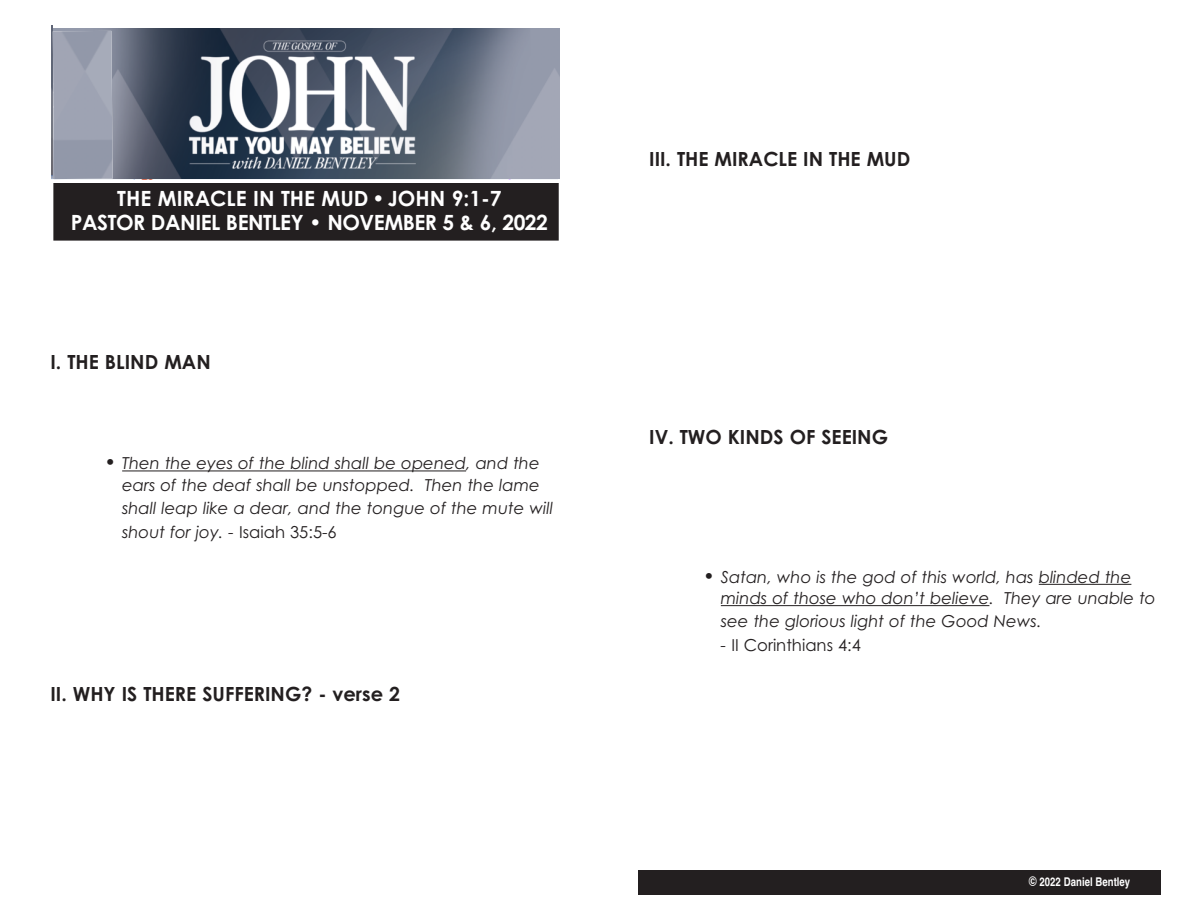
<style>
.page{position:relative;width:1188px;height:918px;background:#fff}
.page>*{position:absolute;margin:0;border:0;box-sizing:border-box;transform-origin:0 0}
.t1{font:700 21px/23.9px "Century Gothic";letter-spacing:-.02em;color:#fff;text-align:center}
.t2{font:700 19.5px "Century Gothic";color:#231f20}
.t3{font:italic 16.5px/21.3px "Century Gothic";color:#231f20}
.t4{font:16.5px "Century Gothic";color:#231f20}
.t5{font:700 12px "Helvetica";color:#fff;scale:.8 1}
.s1{font-weight:700;font-style:normal;font-size:19.5px}
.s2{font-style:normal}
.s3{font-style:italic}
.s4{font-size:13.5px}
</style>
<div class="page">
<hr style="left:122px;top:470px;width:344px;height:1px;background:#231f20">
<div style="left:53px;top:166px;width:506px;height:75px;background:#231f20"></div>
<div style="left:638px;top:870px;width:523px;height:25px;background:#231f20"></div>
<div style="left:52px;top:25px;width:516px;height:157px;background:#fff"></div>
<div style="left:53px;top:25px;width:506px;height:154px;background:linear-gradient(to right,#fff,#fff)"></div>
<img style="left:53px;top:29px;width:506px;height:150px">
<hr style="left:1039px;top:584px;width:92px;height:1px;background:#231f20">
<hr style="left:721px;top:605px;width:268px;height:1px;background:#231f20">
<img style="left:53px;top:31px;width:60px;height:148px">
<p class="t1" style="left:71px;top:187px;width:479px">THE MIRACLE IN THE MUD •JOHN 9:1-7<br>PASTOR DANIEL BENTLEY • NOVEMBER 5 &amp; 6, 2022</p>
<p class="t2" style="left:50px;top:351px;width:162px">I. THE BLIND MAN</p>
<p class="t3" style="left:104px;top:453px;width:437px;text-align:right"><span class="s1">•</span> Then the eyes of the blind shall be opened, and the ears of the deaf shall be unstopped. Then the lame</p>
<p class="t3" style="left:122px;top:497px;width:433px;line-height:23.5px">shall leap like a dear, and the tongue of the mute will shout for joy. - <span class="s2">Isaiah 35:5-6</span></p>
<p class="t2" style="left:50px;top:683px;width:351px">II. WHY IS THERE SUFFERING? - verse 2</p>
<p class="t2" style="left:649px;top:148px;width:263px">III. THE MIRACLE IN THE MUD</p>
<p class="t2" style="left:649px;top:426px;width:240px">IV. TWO KINDS OF SEEING</p>
<p class="t3" style="left:721px;top:566px;width:436px;text-indent:-18px"><span class="s1">•</span> Satan, who is the god of this world, has blinded the minds of those who don’t believe. They are unable to</p>
<p class="t3" style="left:721px;top:611px;width:322px">see the glorious light of the Good News.</p>
<p class="t4" style="left:721px;top:636px;width:142px"><span class="s3">-</span> II Corinthians 4:4</p>
<p class="t5" style="left:1029px;top:875px;width:129px"><span class="s4">©</span> 2022 Daniel Bentley</p>
</div>
